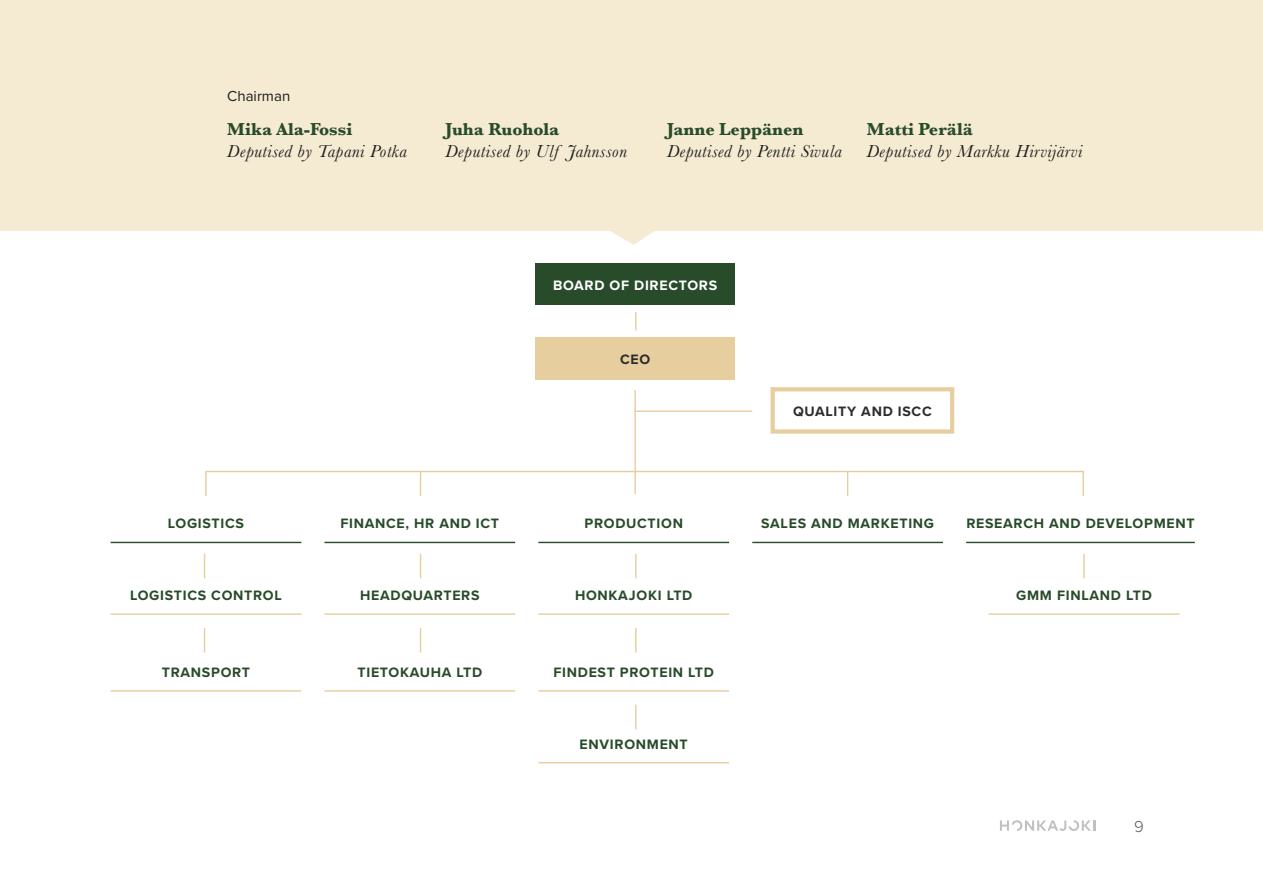
<style>
.page{position:relative;width:1263px;height:893px;background:#fff}
.page>*{position:absolute;margin:0;border:0;box-sizing:border-box;transform-origin:0 0}
.p1_hallitus{font:italic 18px "Baskerville";letter-spacing:.03em;color:#1d1d1b}
.p1_hallitus-2{font:700 18px "Baskerville";color:#284b2a}
.t1{font:300 16.5px "Proxima Nova";color:#575756}
.p1_hallitus-3{font:15px "Proxima Nova";color:#1d1d1b}
.t2{font:700 14.1px "Proxima Nova";letter-spacing:.05em;color:#284b2a}
.t3{font:700 14.1px "Proxima Nova";letter-spacing:.05em;color:#2b2d2c}
.t4{font:700 14.1px "Proxima Nova";letter-spacing:.05em;color:#fff}
</style>
<div class="page">
<svg style="left:1000px;top:820px;width:95px;height:11px"></svg>
<div style="left:0;top:0;width:1263px;height:231px;background:#f5ead2"></div>
<svg style="left:611px;top:231px;width:43px;height:14px"></svg>
<div style="left:770px;top:387px;width:184px;height:47px;border:4px solid #e6ce9f"></div>
<hr style="left:752px;top:542px;width:191px;height:1px;background:#284b2a">
<hr style="left:966px;top:542px;width:229px;height:1px;background:#284b2a">
<hr style="left:538px;top:542px;width:191px;height:1px;background:#284b2a">
<hr style="left:538px;top:613px;width:191px;height:2px;background:#e6ce9f">
<hr style="left:989px;top:613px;width:190px;height:2px;background:#e6ce9f">
<hr style="left:538px;top:690px;width:191px;height:2px;background:#e6ce9f">
<hr style="left:538px;top:762px;width:191px;height:1px;background:#e6ce9f">
<hr style="left:324px;top:542px;width:191px;height:1px;background:#284b2a">
<hr style="left:324px;top:613px;width:191px;height:2px;background:#e6ce9f">
<hr style="left:324px;top:690px;width:191px;height:2px;background:#e6ce9f">
<hr style="left:111px;top:542px;width:190px;height:1px;background:#284b2a">
<hr style="left:111px;top:613px;width:190px;height:2px;background:#e6ce9f">
<hr style="left:111px;top:690px;width:190px;height:2px;background:#e6ce9f">
<hr style="left:634px;top:410px;width:118px;height:2px;background:#e6ce9f">
<div style="left:205px;top:471px;width:879px;height:26px;border:1px solid #e6ce9f"></div>
<svg style="left:847px;top:471px;width:1px;height:25px"></svg>
<svg style="left:420px;top:471px;width:1px;height:25px"></svg>
<svg style="left:420px;top:554px;width:1px;height:24px"></svg>
<svg style="left:204px;top:554px;width:1px;height:24px"></svg>
<svg style="left:635px;top:554px;width:1px;height:24px"></svg>
<hr style="left:1083px;top:554px;width:2px;height:24px;background:#e6ce9f">
<svg style="left:635px;top:312px;width:1px;height:18px"></svg>
<svg style="left:420px;top:628px;width:1px;height:24px"></svg>
<svg style="left:204px;top:628px;width:1px;height:24px"></svg>
<svg style="left:635px;top:628px;width:1px;height:24px"></svg>
<svg style="left:635px;top:705px;width:1px;height:24px"></svg>
<hr style="left:634px;top:390px;width:2px;height:104px;background:#e6ce9f">
<div style="left:535px;top:264px;width:200px;height:41px;background:#284b2a"></div>
<div style="left:535px;top:337px;width:200px;height:43px;background:#e6ce9f"></div>
<p class="p1_hallitus-3" style="left:227px;top:85px;width:64px">Chairman</p>
<p class="p1_hallitus-2" style="left:227px;top:116px;width:127px">Mika Ala-Fossi</p>
<p class="p1_hallitus" style="left:227px;top:139px;width:181px">Deputised by Tapani Potka</p>
<p class="p1_hallitus-2" style="left:446px;top:116px;width:115px">Juha Ruohola</p>
<p class="p1_hallitus" style="left:446px;top:139px;width:183px">Deputised by Ulf Jahnsson</p>
<p class="p1_hallitus-2" style="left:667px;top:116px;width:138px">Janne Leppänen</p>
<p class="p1_hallitus" style="left:667px;top:139px;width:177px">Deputised by Pentti Sivula</p>
<p class="p1_hallitus-2" style="left:867px;top:116px;width:107px">Matti Perälä</p>
<p class="p1_hallitus" style="left:867px;top:139px;width:217px">Deputised by Markku Hirvijärvi</p>
<p class="t4" style="left:553px;top:275px;width:166px">BOARD OF DIRECTORS</p>
<p class="t3" style="left:620px;top:349px;width:32px">CEO</p>
<p class="t3" style="left:793px;top:401px;width:140px">QUALITY AND ISCC</p>
<p class="t2" style="left:168px;top:513px;width:78px">LOGISTICS</p>
<p class="t2" style="left:340px;top:513px;width:160px">FINANCE, HR AND ICT</p>
<p class="t2" style="left:584px;top:513px;width:100px">PRODUCTION</p>
<p class="t2" style="left:761px;top:513px;width:174px">SALES AND MARKETING</p>
<p class="t2" style="left:966px;top:513px;width:230px">RESEARCH AND DEVELOPMENT</p>
<p class="t2" style="left:130px;top:585px;width:153px">LOGISTICS CONTROL</p>
<p class="t2" style="left:360px;top:585px;width:121px">HEADQUARTERS</p>
<p class="t2" style="left:575px;top:585px;width:119px">HONKAJOKI LTD</p>
<p class="t2" style="left:1016px;top:585px;width:137px">GMM FINLAND LTD</p>
<p class="t2" style="left:162px;top:662px;width:90px">TRANSPORT</p>
<p class="t2" style="left:357px;top:662px;width:126px">TIETOKAUHA LTD</p>
<p class="t2" style="left:553px;top:662px;width:162px">FINDEST PROTEIN LTD</p>
<p class="t2" style="left:580px;top:733px;width:110px">ENVIRONMENT</p>
<p class="t1" style="left:1134px;top:814px;width:11px">9</p>
</div>
